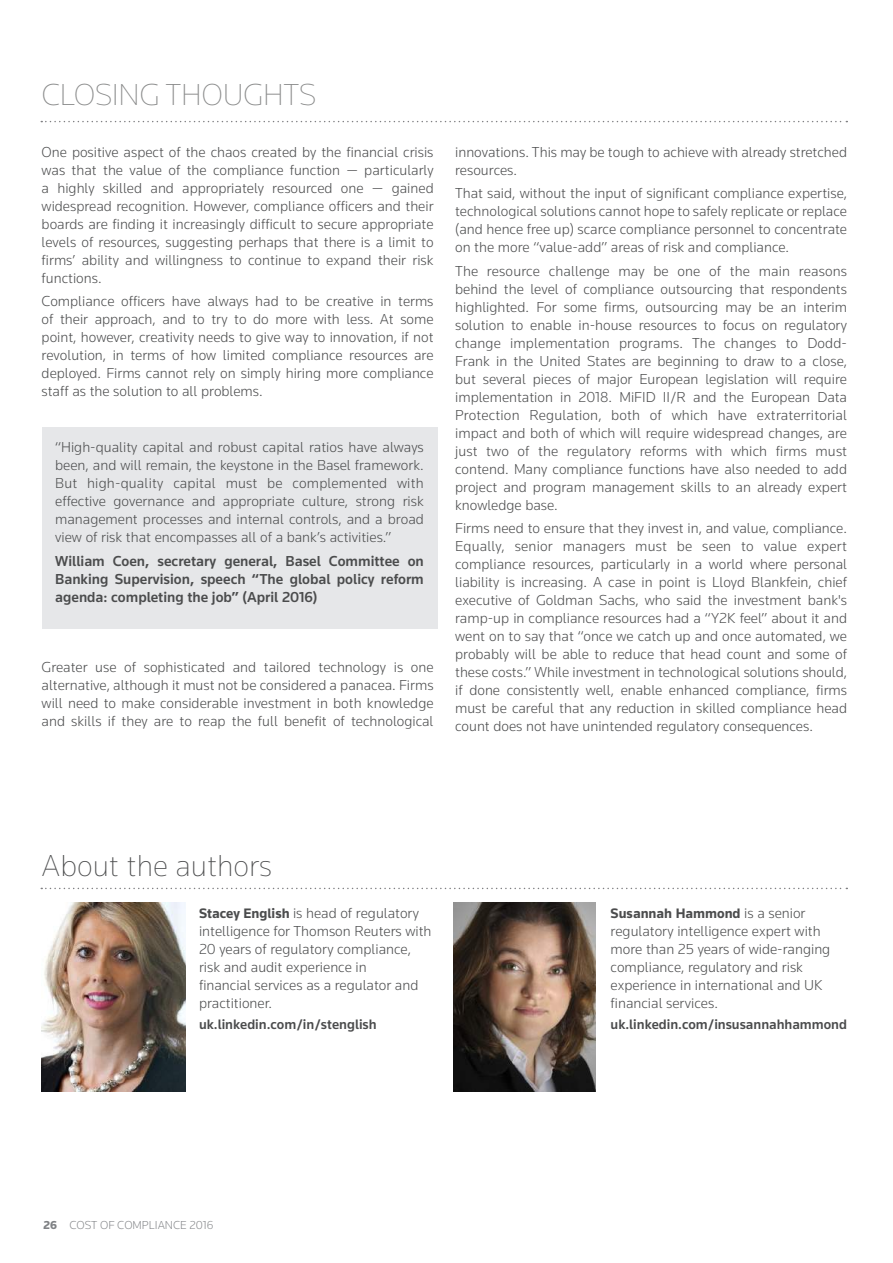
<style>
.page{position:relative;width:893px;height:1263px;background:#fff}
.page>*{position:absolute;margin:0;border:0;box-sizing:border-box;transform-origin:0 0}
.t1{font:200 31.5px "Knowledge";color:#4b4c4d}
.t2{font:200 31.5px "Knowledge";letter-spacing:-.01em;color:#898a8a}
.t3{font:300 15px/18px "Knowledge";color:#4b4c4d;text-align:justify}
.t4{font:500 15px/18px "Knowledge";color:#4b4c4d;text-align:justify}
.t5{font:500 14.25px "Knowledge";color:#4b4c4d}
.t6{font:700 14.25px "Knowledge";color:#4b4c4d}
.t7{font:300 12px "Knowledge";color:#86888b}
.s1{font-weight:700;font-size:14.25px}
.s2{font-weight:300;font-size:15px}
.s3{font-weight:900;color:#808285}
</style>
<div class="page">
<svg style="left:41px;top:888px;width:806px;height:1px"></svg>
<img style="left:42px;top:903px;width:144px;height:189px">
<img style="left:453px;top:903px;width:142px;height:189px">
<svg style="left:41px;top:121px;width:806px;height:1px"></svg>
<div style="left:42px;top:427px;width:395px;height:201px;background:#e6e7e9"></div>
<h1 class="t2" style="left:41px;top:75px;width:276px">CLOSING THOUGHTS</h1>
<p class="t3" style="left:42px;top:143px;width:394px">One positive aspect of the chaos created by the financial crisis was that the value of the compliance function — particularly a highly skilled and appropriately resourced one — gained widespread recognition. However, compliance officers and their boards are finding it increasingly difficult to secure appropriate levels of resources, suggesting perhaps that there is a limit to firms’ ability and willingness to continue to expand their risk functions.</p>
<p class="t3" style="left:42px;top:292px;width:393px">Compliance officers have always had to be creative in terms of their approach, and to try to do more with less. At some point, however, creativity needs to give way to innovation, if not revolution, in terms of how limited compliance resources are deployed. Firms cannot rely on simply hiring more compliance staff as the solution to all problems.</p>
<p class="t3" style="left:55px;top:438px;width:370px">“High-quality capital and robust capital ratios have always been, and will remain, the keystone in the Basel framework.<br>But high-quality capital must be complemented with effective governance and appropriate culture, strong risk management processes and internal controls, and a broad view of risk that encompasses all of a bank’s activities.”</p>
<p class="t4" style="left:55px;top:551px;width:370px">William Coen, secretary general, Basel Committee on Banking Supervision, speech “The global policy reform agenda: completing the job” (April 2016)</p>
<p class="t3" style="left:42px;top:657px;width:393px">Greater use of sophisticated and tailored technology is one alternative, although it must not be considered a panacea. Firms will need to make considerable investment in both knowledge and skills if they are to reap the full benefit of technological</p>
<p class="t3" style="left:455px;top:143px;width:393px">innovations. This may be tough to achieve with already stretched resources.</p>
<p class="t3" style="left:455px;top:184px;width:393px">That said, without the input of significant compliance expertise, technological solutions cannot hope to safely replicate or replace (and hence free up) scarce compliance personnel to concentrate on the more “value-add” areas of risk and compliance.</p>
<p class="t3" style="left:455px;top:261px;width:393px">The resource challenge may be one of the main reasons behind the level of compliance outsourcing that respondents highlighted. For some firms, outsourcing may be an interim solution to enable in-house resources to focus on regulatory change implementation programs. The changes to Dodd-Frank in the United States are beginning to draw to a close, but several pieces of major European legislation will require implementation in 2018. MiFID II/R and the European Data Protection Regulation, both of which have extraterritorial impact and both of which will require widespread changes, are just two of the regulatory reforms with which firms must contend. Many compliance functions have also needed to add project and program management skills to an already expert knowledge base.</p>
<p class="t3" style="left:455px;top:519px;width:393px">Firms need to ensure that they invest in, and value, compliance.<br>Equally, senior managers must be seen to value expert compliance resources, particularly in a world where personal liability is increasing. A case in point is Lloyd Blankfein, chief executive of Goldman Sachs, who said the investment bank's ramp-up in compliance resources had a “Y2K feel” about it and went on to say that “once we catch up and once automated, we probably will be able to reduce that head count and some of these costs.” While investment in technological solutions should, if done consistently well, enable enhanced compliance, firms must be careful that any reduction in skilled compliance head count does not have unintended regulatory consequences.</p>
<h1 class="t1" style="left:42px;top:846px;width:232px">About the authors</h1>
<p class="t3" style="left:199px;top:903px;width:234px;text-align:left"><span class="s1">Stacey English</span> is head of regulatory intelligence for Thomson Reuters with<br>20 years of regulatory compliance, risk and audit experience in<br>financial services as a regulator and practitioner.</p>
<p class="t5" style="left:199px;top:1016px;width:179px">uk.linkedin.com/in/stenglish</p>
<p class="t6" style="left:611px;top:904px;width:196px">Susannah Hammond <span class="s2">is a senior</span></p>
<p class="t3" style="left:611px;top:921px;width:221px;text-align:left">regulatory intelligence expert with more than 25 years of wide-ranging compliance, regulatory and risk experience in international and UK financial services.</p>
<p class="t5" style="left:611px;top:1016px;width:238px">uk.linkedin.com/insusannahhammond</p>
<p class="t7" style="left:44px;top:1218px;width:171px"><span class="s3">26</span> COST OF COMPLIANCE 2016</p>
</div>
